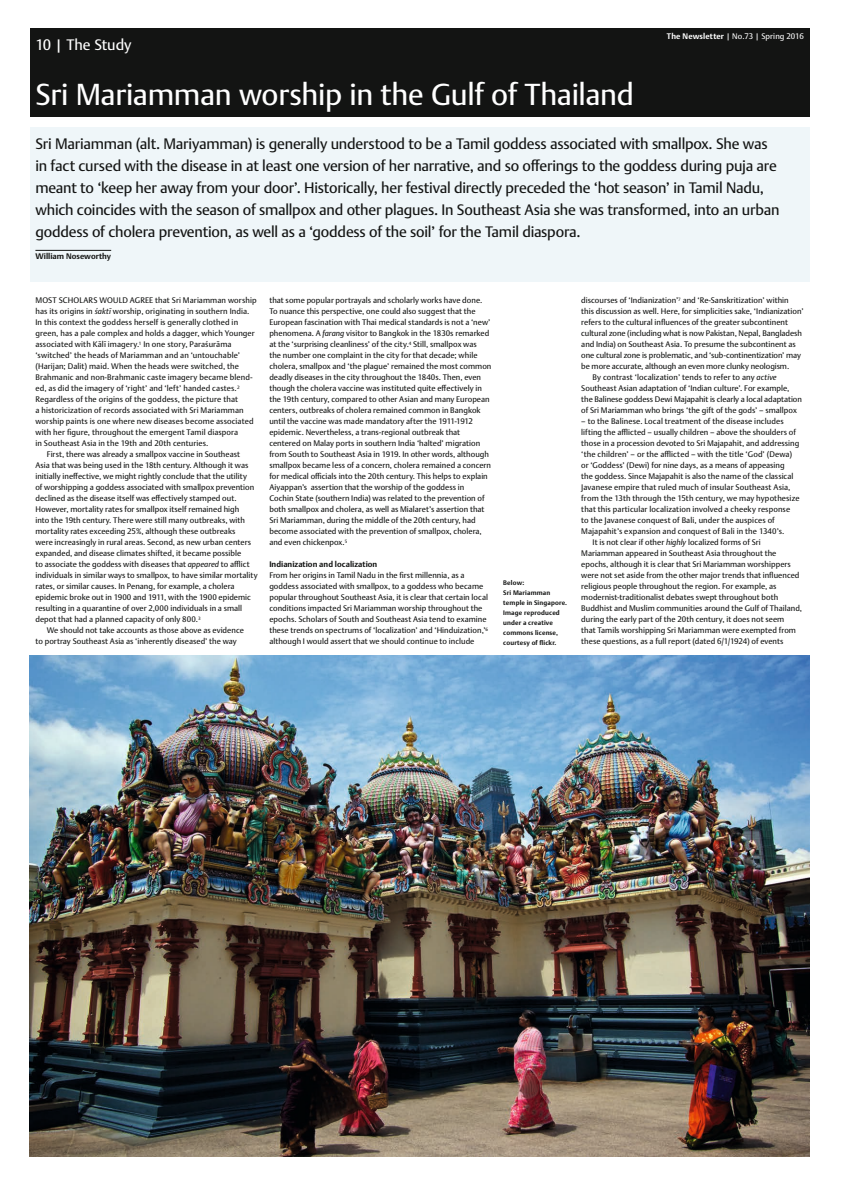
<style>
.page{position:relative;width:845px;height:1185px;background:#fff}
.page>*{position:absolute;margin:0;border:0;box-sizing:border-box;transform-origin:0 0}
.t1{font:30px "DTL Argo TPRO";letter-spacing:-.01em;color:#fff}
.t2{font:15px/22px "DTL Argo TPRO";letter-spacing:-.015em;color:#131413}
.t3{font:15px "DTL Argo TPRO";letter-spacing:-.005em;color:#fff}
.t4{font:8px/11px "DTL Argo TPRO";letter-spacing:.005em;color:#131413}
.t5{font:700 8px "DTL Argo TPRO";color:#131413}
.t6{font:8px "DTL Argo TPRO";letter-spacing:.01em;color:#fff}
.t7{font:700 6.5px/10px "DTL Argo TPRO";letter-spacing:.02em;color:#131413}
.s1{font-weight:700}
.s2{font-style:italic}
</style>
<div class="page">
<div style="left:30px;top:127px;width:779px;height:154px;background:#eff6f9"></div>
<div style="left:30px;top:28px;width:779px;height:88px;background:#131413"></div>
<hr style="left:35px;top:250px;width:76px;height:1px;background:#131413">
<img style="left:30px;top:655px;width:779px;height:502px">
<h2 class="t3" style="left:35px;top:36px;width:98px">10 | The Study</h2>
<h1 class="t1" style="left:35px;top:77px;width:600px">Sri Mariamman worship in the Gulf of Thailand</h1>
<p class="t6" style="left:667px;top:32px;width:138px"><span class="s1">The Newsletter</span> | No.73 | Spring 2016</p>
<p class="t2" style="left:35px;top:133px;width:745px">Sri Mariamman (alt. Mariyamman) is generally understood to be a Tamil goddess associated with smallpox. She was in fact cursed with the disease in at least one version of her narrative, and so offerings to the goddess during puja are meant to ‘keep her away from your door’. Historically, her festival directly preceded the ‘hot season’ in Tamil Nadu, which coincides with the season of smallpox and other plagues. In Southeast Asia she was transformed, into an urban goddess of cholera prevention, as well as a ‘goddess of the soil’ for the Tamil diaspora.</p>
<p class="t5" style="left:35px;top:252px;width:77px">William Noseworthy</p>
<p class="t4" style="left:35px;top:295px;width:223px">MOST SCHOLARS WOULD AGREE that Sri Mariamman worship</p>
<p class="t4" style="left:35px;top:306px;width:215px">has its origins in <span class="s2">śaktī</span> worship, originating in southern India.</p>
<p class="t4" style="left:35px;top:317px;width:204px">In this context the goddess herself is generally clothed in</p>
<p class="t4" style="left:35px;top:328px;width:221px">green, has a pale complex and holds a dagger, which Younger</p>
<p class="t4" style="left:35px;top:339px;width:198px">associated with Kālī imagery.<sup>1</sup> In one story, Paraśurāma</p>
<p class="t4" style="left:35px;top:350px;width:206px">‘switched’ the heads of Mariamman and an ‘untouchable’</p>
<p class="t4" style="left:35px;top:361px;width:205px">(Harijan; Dalit) maid. When the heads were switched, the</p>
<p class="t4" style="left:35px;top:372px;width:218px">Brahmanic and non-Brahmanic caste imagery became blend-</p>
<p class="t4" style="left:35px;top:383px;width:206px">ed, as did the imagery of ‘right’ and ‘left’ handed castes.<sup>2</sup></p>
<p class="t4" style="left:35px;top:394px;width:204px">Regardless of the origins of the goddess, the picture that</p>
<p class="t4" style="left:35px;top:405px;width:210px">a historicization of records associated with Sri Mariamman</p>
<p class="t4" style="left:35px;top:416px;width:220px">worship paints is one where new diseases become associated</p>
<p class="t4" style="left:35px;top:427px;width:204px">with her figure, throughout the emergent Tamil diaspora</p>
<p class="t4" style="left:35px;top:438px;width:174px">in Southeast Asia in the 19th and 20th centuries.</p>
<p class="t4" style="left:47px;top:449px;width:195px">First, there was already a smallpox vaccine in Southeast</p>
<p class="t4" style="left:35px;top:460px;width:214px">Asia that was being used in the 18th century. Although it was</p>
<p class="t4" style="left:35px;top:471px;width:213px">initially ineffective, we might rightly conclude that the utility</p>
<p class="t4" style="left:35px;top:482px;width:220px">of worshipping a goddess associated with smallpox prevention</p>
<p class="t4" style="left:35px;top:493px;width:203px">declined as the disease itself was effectively stamped out.</p>
<p class="t4" style="left:35px;top:504px;width:205px">However, mortality rates for smallpox itself remained high</p>
<p class="t4" style="left:35px;top:515px;width:211px">into the 19th century. There were still many outbreaks, with</p>
<p class="t4" style="left:35px;top:526px;width:202px">mortality rates exceeding 25%, although these outbreaks</p>
<p class="t4" style="left:35px;top:537px;width:217px">were increasingly in rural areas. Second, as new urban centers</p>
<p class="t4" style="left:35px;top:548px;width:207px">expanded, and disease climates shifted, it became possible</p>
<p class="t4" style="left:35px;top:559px;width:216px">to associate the goddess with diseases that <span class="s2">appeared</span> to afflict</p>
<p class="t4" style="left:35px;top:570px;width:224px">individuals in similar ways to smallpox, to have similar mortality</p>
<p class="t4" style="left:35px;top:581px;width:201px">rates, or similar causes. In Penang, for example, a cholera</p>
<p class="t4" style="left:35px;top:592px;width:217px">epidemic broke out in 1900 and 1911, with the 1900 epidemic</p>
<p class="t4" style="left:35px;top:603px;width:208px">resulting in a quarantine of over 2,000 individuals in a small</p>
<p class="t4" style="left:35px;top:614px;width:167px">depot that had a planned capacity of only 800.<sup>3</sup></p>
<p class="t4" style="left:47px;top:625px;width:199px">We should not take accounts as those above as evidence</p>
<p class="t4" style="left:35px;top:636px;width:203px">to portray Southeast Asia as ‘inherently diseased’ the way</p>
<p class="t4" style="left:269px;top:295px;width:223px">that some popular portrayals and scholarly works have done.<br>To nuance this perspective, one could also suggest that the European fascination with Thai medical standards is not a ‘new’ phenomena. A <span class="s2">farang</span> visitor to Bangkok in the 1830s remarked at the ‘surprising cleanliness’ of the city.<sup>4</sup> Still, smallpox was<br>the number one complaint in the city for that decade; while cholera, smallpox and ‘the plague’ remained the most common deadly diseases in the city throughout the 1840s. Then, even though the cholera vaccine was instituted quite effectively in the 19th century, compared to other Asian and many European centers, outbreaks of cholera remained common in Bangkok until the vaccine was made mandatory after the 1911-1912 epidemic. Nevertheless, a trans-regional outbreak that centered on Malay ports in southern India ‘halted’ migration from South to Southeast Asia in 1919. In other words, although smallpox became less of a concern, cholera remained a concern for medical officials into the 20th century. This helps to explain Aiyappan’s assertion that the worship of the goddess in<br>Cochin State (southern India) was related to the prevention of both smallpox and cholera, as well as Mialaret’s assertion that Sri Mariamman, during the middle of the 20th century, had become associated with the prevention of smallpox, cholera, and even chickenpox.<sup>5</sup></p>
<p class="t5" style="left:269px;top:560px;width:109px">Indianization and localization</p>
<p class="t4" style="left:269px;top:570px;width:220px">From her origins in Tamil Nadu in the first millennia, as a goddess associated with smallpox, to a goddess who became popular throughout Southeast Asia, it is clear that certain local conditions impacted Sri Mariamman worship throughout the epochs. Scholars of South and Southeast Asia tend to examine these trends on spectrums of ‘localization’ and ‘Hinduization,’<sup>6 </sup>although I would assert that we should continue to include</p>
<p class="t7" style="left:503px;top:577px;width:65px">Below:<br>Sri Mariamman temple in Singapore.<br>Image reproduced under a creative commons license, courtesy of flickr.</p>
<p class="t4" style="left:581px;top:295px;width:209px">discourses of ‘Indianization’<sup>7</sup> and ‘Re-Sanskritization’ within</p>
<p class="t4" style="left:581px;top:306px;width:224px">this discussion as well. Here, for simplicities sake, ‘Indianization’</p>
<p class="t4" style="left:581px;top:317px;width:208px">refers to the cultural influences of the greater subcontinent</p>
<p class="t4" style="left:581px;top:328px;width:222px">cultural zone (including what is now Pakistan, Nepal, Bangladesh</p>
<p class="t4" style="left:581px;top:339px;width:216px">and India) on Southeast Asia. To presume the subcontinent as</p>
<p class="t4" style="left:581px;top:350px;width:221px">one cultural zone is problematic, and ‘sub-continentization’ may</p>
<p class="t4" style="left:581px;top:361px;width:209px">be more accurate, although an even more clunky neologism.</p>
<p class="t4" style="left:592px;top:372px;width:186px">By contrast ‘localization’ tends to refer to any <span class="s2">active</span></p>
<p class="t4" style="left:581px;top:383px;width:210px">Southeast Asian adaptation of ‘Indian culture’. For example,</p>
<p class="t4" style="left:581px;top:394px;width:222px">the Balinese goddess Dewi Majapahit is clearly a local adaptation</p>
<p class="t4" style="left:581px;top:405px;width:217px">of Sri Mariamman who brings ‘the gift of the gods’ – smallpox</p>
<p class="t4" style="left:581px;top:416px;width:204px">– to the Balinese. Local treatment of the disease includes</p>
<p class="t4" style="left:581px;top:427px;width:216px">lifting the afflicted – usually children – above the shoulders of</p>
<p class="t4" style="left:581px;top:438px;width:219px">those in a procession devoted to Sri Majapahit, and addressing</p>
<p class="t4" style="left:581px;top:449px;width:212px">‘the children’ – or the afflicted – with the title ‘God’ (Dewa)</p>
<p class="t4" style="left:581px;top:460px;width:205px">or ‘Goddess’ (Dewi) for nine days, as a means of appeasing</p>
<p class="t4" style="left:581px;top:471px;width:214px">the goddess. Since Majapahit is also the name of the classical</p>
<p class="t4" style="left:581px;top:482px;width:211px">Javanese empire that ruled much of insular Southeast Asia,</p>
<p class="t4" style="left:581px;top:493px;width:220px">from the 13th through the 15th century, we may hypothesize</p>
<p class="t4" style="left:581px;top:504px;width:210px">that this particular localization involved a cheeky response</p>
<p class="t4" style="left:581px;top:515px;width:195px">to the Javanese conquest of Bali, under the auspices of</p>
<p class="t4" style="left:581px;top:526px;width:205px">Majapahit’s expansion and conquest of Bali in the 1340’s.</p>
<p class="t4" style="left:592px;top:537px;width:170px">It is not clear if other <span class="s2">highly</span> localized forms of Sri</p>
<p class="t4" style="left:581px;top:548px;width:197px">Mariamman appeared in Southeast Asia throughout the</p>
<p class="t4" style="left:581px;top:559px;width:211px">epochs, although it is clear that Sri Mariamman worshippers</p>
<p class="t4" style="left:581px;top:570px;width:220px">were not set aside from the other major trends that influenced</p>
<p class="t4" style="left:581px;top:581px;width:197px">religious people throughout the region. For example, as</p>
<p class="t4" style="left:581px;top:592px;width:198px">modernist-traditionalist debates swept throughout both</p>
<p class="t4" style="left:581px;top:603px;width:222px">Buddhist and Muslim communities around the Gulf of Thailand,</p>
<p class="t4" style="left:581px;top:614px;width:204px">during the early part of the 20th century, it does not seem</p>
<p class="t4" style="left:581px;top:625px;width:216px">that Tamils worshipping Sri Mariamman were exempted from</p>
<p class="t4" style="left:581px;top:636px;width:204px">these questions, as a full report (dated 6/1/1924) of events</p>
</div>
